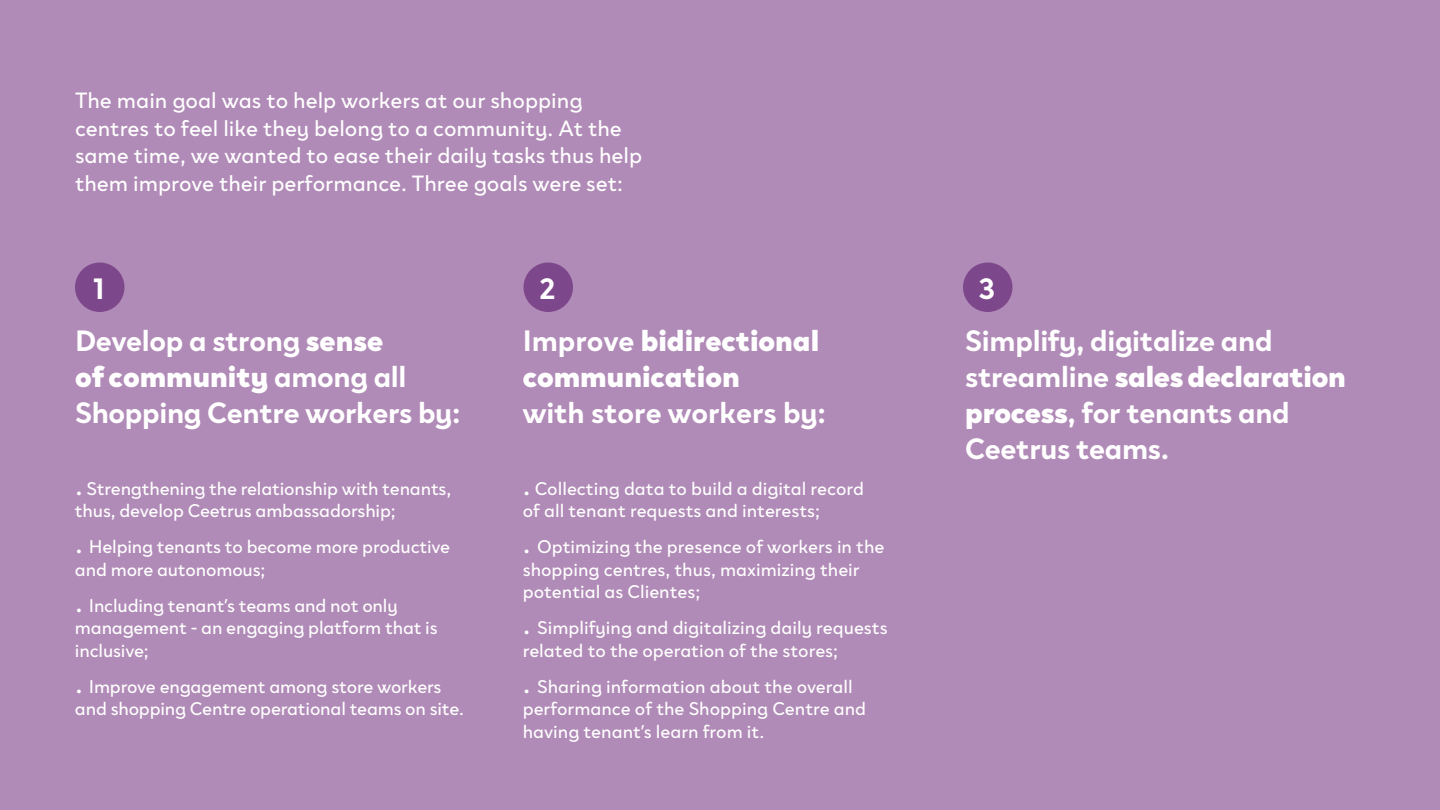
<style>
.page{position:relative;width:1440px;height:810px;background:#b18bb7}
.page>*{position:absolute;margin:0;border:0;box-sizing:border-box;transform-origin:0 0}
.t1{font:700 30px/36px "Clother";letter-spacing:-.01em;color:#fff}
.t2{font:900 30px/36px "Clother";color:#fff}
.t3{font:22.5px/27.8px "Clother";color:#fff}
.t4{font:18.75px/22.5px "Clother";letter-spacing:-.005em;color:#fff}
.s1{font-weight:900}
.s2{font-size:30px}
.s3{font-weight:700}
</style>
<div class="page">
<div style="left:75px;top:262px;width:49px;height:50px;background:#7d488b;border-radius:50%"></div>
<div style="left:524px;top:262px;width:49px;height:50px;background:#7d488b;border-radius:50%"></div>
<div style="left:963px;top:262px;width:49px;height:50px;background:#7d488b;border-radius:50%"></div>
<p class="t3" style="left:75px;top:86px;width:569px">The main goal was to help workers at our shopping centres to feel like they belong to a community. At the same time, we wanted to ease their daily tasks thus help them improve their performance. Three goals were set:</p>
<h1 class="t1" style="left:93px;top:271px;width:13px">1</h1>
<h1 class="t1" style="left:75px;top:323px;width:387px">Develop a strong <span class="s1">sense<br>of community</span> among all<br>Shopping Centre workers by:</h1>
<p class="t4" style="left:75px;top:477px;width:378px"><span class="s2">.</span> Strengthening the relationship with tenants, thus, develop Ceetrus ambassadorship;</p>
<p class="t4" style="left:75px;top:536px;width:377px"><span class="s2">.</span> Helping tenants to become more productive and more autonomous;</p>
<p class="t4" style="left:75px;top:594px;width:364px"><span class="s2">.</span> Including tenant’s teams and not only management - an engaging platform that is inclusive;</p>
<p class="t4" style="left:75px;top:675px;width:391px"><span class="s2">.</span> Improve engagement among store workers and shopping Centre operational teams on site.</p>
<h1 class="t1" style="left:539px;top:271px;width:18px">2</h1>
<h1 class="t1" style="left:979px;top:271px;width:18px">3</h1>
<h1 class="t2" style="left:523px;top:323px;width:298px"><span class="s3">I mprove</span> bidirectional communication</h1>
<h1 class="t1" style="left:523px;top:395px;width:305px">with store workers by:</h1>
<p class="t4" style="left:523px;top:477px;width:343px"><span class="s2">.</span> Collecting data to build a digital record of all tenant requests and interests;</p>
<p class="t4" style="left:523px;top:536px;width:363px"><span class="s2">.</span> Optimizing the presence of workers in the shopping centres, thus, maximizing their potential as Clientes;</p>
<p class="t4" style="left:523px;top:617px;width:366px"><span class="s2">.</span> Simplifying and digitalizing daily requests related to the operation of the stores;</p>
<p class="t4" style="left:523px;top:675px;width:345px"><span class="s2">.</span> Sharing information about the overall performance of the Shopping Centre and having tenant’s learn from it.</p>
<h1 class="t1" style="left:965px;top:323px;width:382px">Simplify, digitalize and streamline <span class="s1">sales declaration process</span>, for tenants and<br>Ceetrus teams.</h1>
</div>
